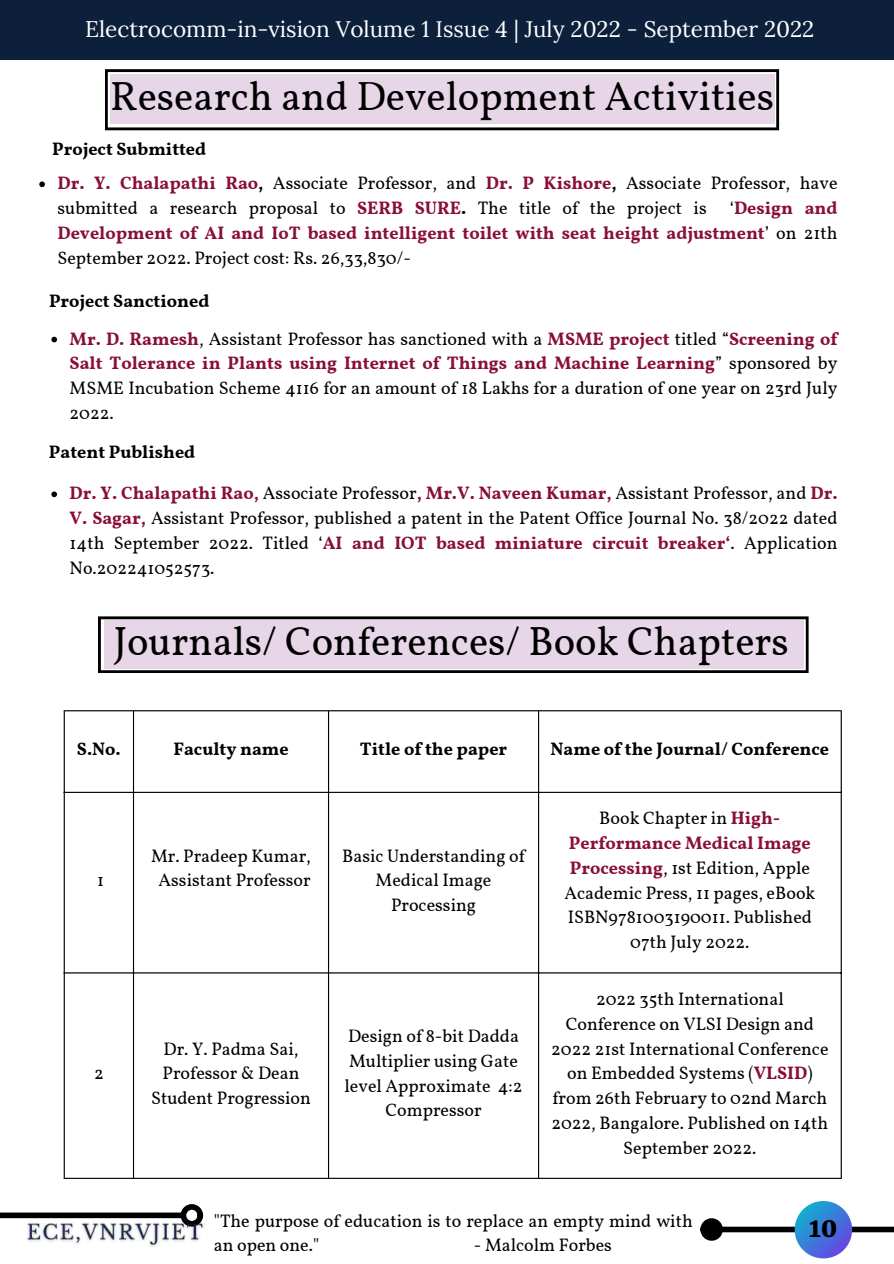
<style>
.page{position:relative;width:894px;height:1264px;background:#fff}
.page>*{position:absolute;margin:0;border:0;box-sizing:border-box;transform-origin:0 0}
.t1{font:40.5px "Vollkorn";color:#000}
.t2{font:700 33px "Rasa";color:#000}
.t3{font:22.5px "Lora";color:#fff}
.t4{font:18px/24.8px "Vollkorn";color:#000;text-align:center}
.t5{font:700 18px/24.8px "Vollkorn";color:#890f37;text-align:justify}
.t6{font:700 18px "Vollkorn";color:#000}
.s1{font-weight:700;color:#890f37}
.s2{font-weight:700}
.s3{font-weight:400;color:#000}
</style>
<div class="page">
<div style="left:0;top:0;width:893px;height:60px;background:#0d203b"></div>
<div style="left:0;top:1212px;width:182px;height:6px;background:#000"></div>
<div style="left:180px;top:1204px;width:23px;height:22px;border:6px solid #000;border-radius:50%"></div>
<div style="left:721px;top:1226px;width:172px;height:6px;background:#000"></div>
<div style="left:703px;top:1220px;width:16px;height:17px;background:#000;border-radius:50%"></div>
<div style="left:700px;top:1218px;width:22px;height:22px;border:6px solid #000;border-radius:50%"></div>
<svg style="left:794px;top:1201px;width:57px;height:57px"></svg>
<svg style="left:105px;top:69px;width:673px;height:61px"></svg>
<div style="left:110px;top:74px;width:663px;height:49px;background:#e6d6e7"></div>
<svg style="left:98px;top:616px;width:710px;height:57px;background:#4f4f4f"></svg>
<div style="left:105px;top:620px;width:699px;height:49px;background:#e6d6e7"></div>
<hr style="left:64px;top:711px;width:1px;height:466px;background:#000">
<hr style="left:133px;top:711px;width:1px;height:466px;background:#000">
<hr style="left:328px;top:711px;width:1px;height:466px;background:#000">
<hr style="left:538px;top:711px;width:1px;height:466px;background:#000">
<hr style="left:840px;top:711px;width:1px;height:466px;background:#000">
<hr style="left:64px;top:710px;width:777px;height:1px;background:#000">
<hr style="left:64px;top:791px;width:777px;height:2px;background:#000">
<hr style="left:64px;top:972px;width:777px;height:1px;background:#000">
<hr style="left:64px;top:1177px;width:777px;height:1px;background:#000">
<img style="left:21px;top:1216px;width:184px;height:31px">
<svg style="left:39px;top:181px;width:6px;height:6px"></svg>
<svg style="left:51px;top:337px;width:6px;height:5px"></svg>
<svg style="left:51px;top:491px;width:6px;height:6px"></svg>
<p class="t3" style="left:85px;top:15px;width:730px">Electrocomm-in-vision Volume 1 Issue 4 | July 2022 - September 2022</p>
<h1 class="t1" style="left:110px;top:71px;width:665px">Research and Development Activities</h1>
<p class="t6" style="left:52px;top:138px;width:155px">Project Submitted</p>
<p class="t4" style="left:57px;top:172px;width:781px;text-align:left"><span class="s1">Dr. Y. Chalapathi Rao</span><span class="s2">,</span> Associate Professor, and <span class="s1">Dr. P Kishore</span><span class="s2">,</span> Associate Professor, have submitted a research proposal to <span class="s1">SERB SURE</span><span class="s2">.</span> The title of the project is</p>
<p class="t5" style="left:57px;top:197px;width:781px;text-indent:672px"><span class="s3">‘</span>Design and Development of AI and IoT based intelligent toilet with seat height adjustment<span class="s3">’ on 21th September 2022. Project cost: Rs. 26,33,830/-</span></p>
<p class="t6" style="left:49px;top:290px;width:162px">Project Sanctioned</p>
<p class="t4" style="left:70px;top:327px;width:769px;text-align:justify"><span class="s1">Mr. D. Ramesh</span>, Assistant Professor has sanctioned with a <span class="s1">MSME project</span> titled “<span class="s1">Screening of Salt Tolerance in Plants using Internet of Things and Machine Learning</span>” sponsored by MSME Incubation Scheme 4116 for an amount of 18 Lakhs for a duration of one year on 23rd July 2022.</p>
<p class="t6" style="left:49px;top:441px;width:148px">Patent Published</p>
<p class="t4" style="left:70px;top:482px;width:769px;text-align:justify"><span class="s1">Dr. Y. Chalapathi Rao,</span> Associate Professor<span class="s1">, Mr.V. Naveen Kumar,</span> Assistant Professor, and <span class="s1">Dr.<br>V. Sagar,</span> Assistant Professor, published a patent in the Patent Office Journal No. 38/2022 dated 14th September 2022. Titled ‘<span class="s1">AI and IOT based miniature circuit breaker‘</span>. Application No.202241052573.</p>
<h1 class="t1" style="left:114px;top:616px;width:676px">Journals/ Conferences/ Book Chapters</h1>
<p class="t6" style="left:77px;top:738px;width:45px">S.No.</p>
<p class="t6" style="left:173px;top:738px;width:117px">Faculty name</p>
<p class="t6" style="left:360px;top:738px;width:149px">Title of the paper</p>
<p class="t6" style="left:550px;top:738px;width:280px">Name of the Journal/ Conference</p>
<p class="t4" style="left:97px;top:869px;width:8px">1</p>
<p class="t4" style="left:94px;top:1062px;width:11px">2</p>
<p class="t4" style="left:151px;top:844px;width:161px">Mr. Pradeep Kumar,<br>Assistant Professor</p>
<p class="t4" style="left:342px;top:844px;width:184px">Basic Understanding of<br>Medical Image<br>Processing</p>
<p class="t4" style="left:151px;top:1037px;width:161px">Dr. Y. Padma Sai,<br>Professor &amp; Dean<br>Student Progression</p>
<p class="t4" style="left:344px;top:1025px;width:179px">Design of 8-bit Dadda<br>Multiplier using Gate level Approximate 4:2<br>Compressor</p>
<p class="t4" style="left:564px;top:807px;width:252px">Book Chapter in <span class="s1">High-<br>Performance Medical Image<br>Processing</span>, 1st Edition, Apple<br>Academic Press, 11 pages, eBook<br>ISBN9781003190011. Published<br>07th July 2022.</p>
<p class="t4" style="left:551px;top:988px;width:279px">2022 35th International<br>Conference on VLSI Design and<br>2022 21st International Conference on Embedded Systems (<span class="s1">VLSID</span>) from 26th February to 02nd March<br>2022, Bangalore. Published on 14th<br>September 2022.</p>
<p class="t4" style="left:214px;top:1209px;width:480px;text-align:left">"The purpose of education is to replace an empty mind with an open one."</p>
<p class="t4" style="left:474px;top:1234px;width:139px">- Malcolm Forbes</p>
<h2 class="t2" style="left:808px;top:1212px;width:30px">10</h2>
</div>
